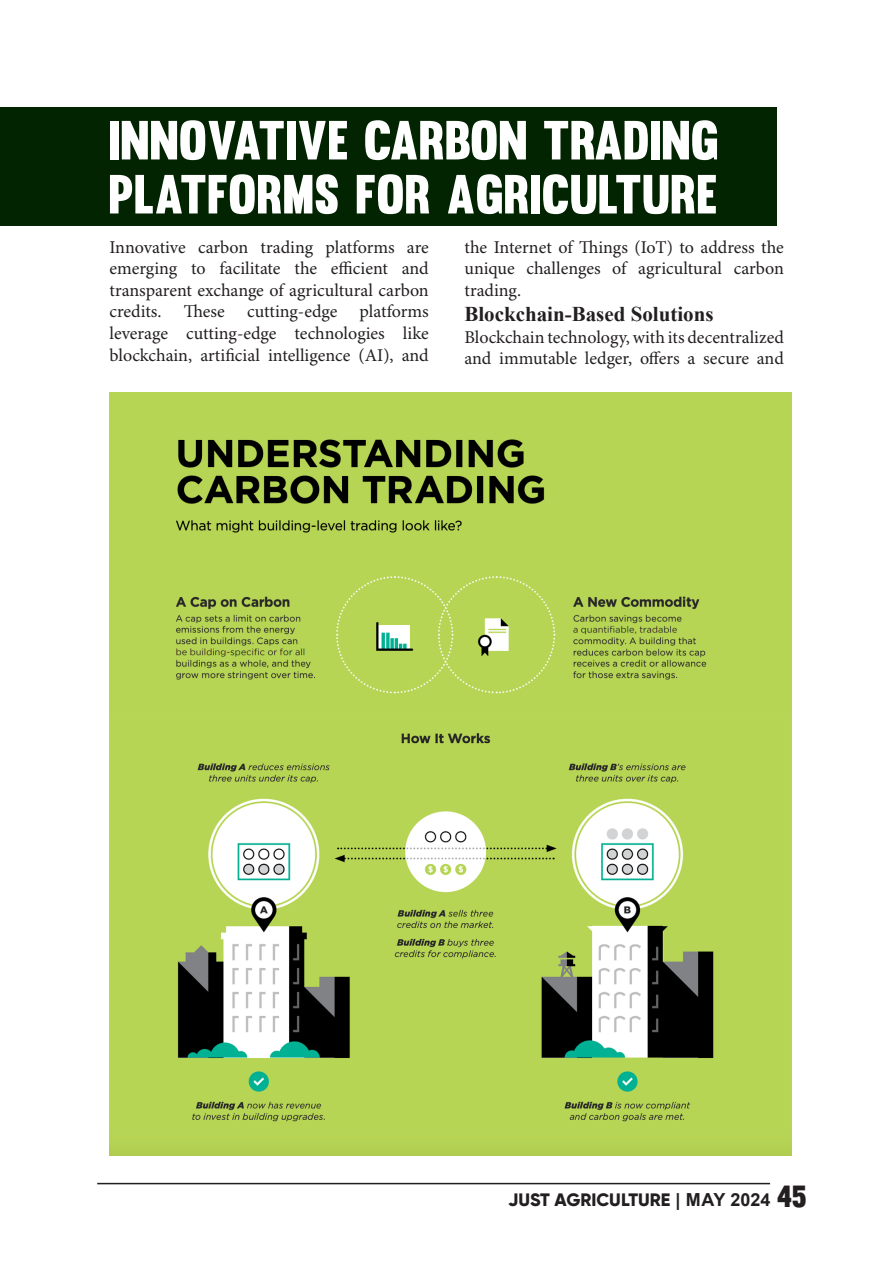
<style>
.page{position:relative;width:893px;height:1263px;background:#fff}
.page>*{position:absolute;margin:0;border:0;box-sizing:border-box;transform-origin:0 0}
.t1{font:54px/54px "Muro";color:#fff}
.t2{font:700 21px "Times New Roman";color:#231f20}
.t3{font:18px/21.6px "Minion Pro";color:#231f20;text-align:justify}
.t4{font:800 18px "Gilroy";color:#231f20}
.s1{font-family:"Arial";font-weight:700}
.s2{font-family:"Muro";font-weight:400;font-size:30px}
</style>
<div class="page">
<hr style="left:97px;top:1183px;width:673px;height:1px;background:#231f20">
<div style="left:0;top:107px;width:776px;height:118px;background:#022401"></div>
<img style="left:109px;top:392px;width:683px;height:763px">
<p class="t1" style="left:108px;top:113px;width:612px">INNOVATIVE CARBON TRADING<br>PLATFORMS FOR AGRICULTURE</p>
<p class="t3" style="left:109px;top:237px;width:321px">Innovative carbon trading platforms are emerging to facilitate the efficient and transparent exchange of agricultural carbon credits. These cutting-edge platforms leverage cutting-edge technologies like blockchain, artificial intelligence (AI), and</p>
<p class="t3" style="left:464px;top:237px;width:321px">the Internet of Things (IoT) to address the unique challenges of agricultural carbon trading.</p>
<p class="t2" style="left:464px;top:299px;width:251px">Blockchain-Based Solutions</p>
<p class="t3" style="left:464px;top:327px;width:321px">Blockchain technology, with its decentralized and immutable ledger, offers a secure and</p>
<p class="t4" style="left:508px;top:1188px;width:300px">JUST AGRICULTURE <span class="s1">| MAY 2024</span> <span class="s2">45</span></p>
</div>
